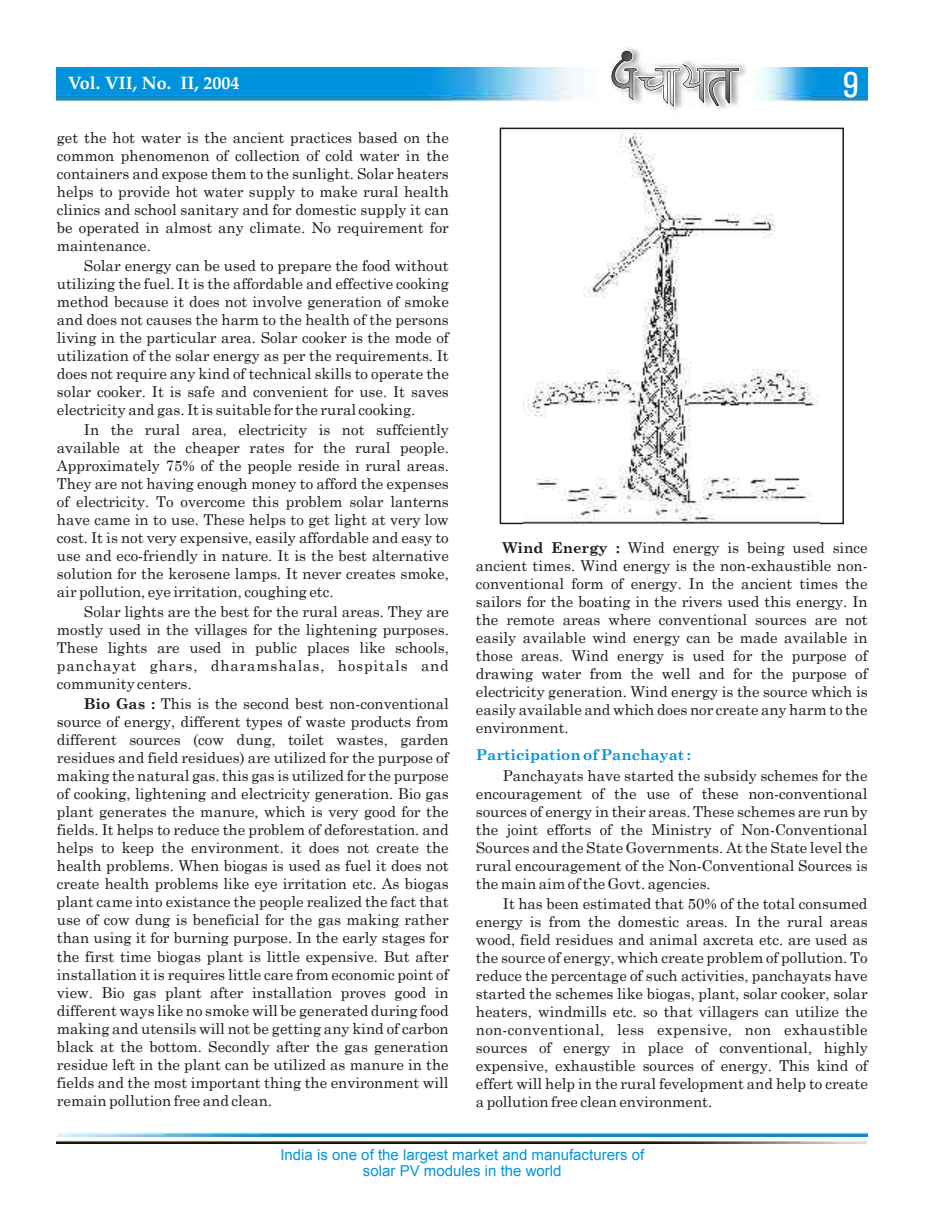
<style>
.page{position:relative;width:951px;height:1225px;background:#fff}
.page>*{position:absolute;margin:0;border:0;box-sizing:border-box;transform-origin:0 0}
.t1{font:36px "Univers Condensed";color:#fff}
.t2{font:700 18px "Palatino";color:#fff}
.t3{font:15px/18px "Century Schoolbook";color:#1f1a17;text-align:justify}
.t4{font:15px/16.8px "Arial";color:#0094de;text-align:center}
.t5{font:700 15px "Century Schoolbook";color:#0094de}
.s1{font-weight:700}
</style>
<div class="page">
<img style="left:57px;top:68px;width:528px;height:33px">
<img style="left:752px;top:68px;width:115px;height:33px">
<img style="left:740px;top:64px;width:6px;height:12px">
<svg style="left:609px;top:47px;width:131px;height:81px"></svg>
<img style="left:57px;top:1133px;width:810px;height:3px">
<img style="left:57px;top:1140px;width:810px;height:3px">
<div style="left:499px;top:128px;width:344px;height:396px;border:2px solid #1f1a17"></div>
<img style="left:523px;top:131px;width:296px;height:394px">
<p class="t2" style="left:68px;top:76px;width:173px">Vol. VII, No. II, 2004</p>
<h1 class="t1" style="left:842px;top:72px;width:18px">9</h1>
<p class="t3" style="left:57px;top:130px;width:393px">get the hot water is the ancient practices based on the common phenomenon of collection of cold water in the containers and expose them to the sunlight. Solar heaters helps to provide hot water supply to make rural health clinics and school sanitary and for domestic supply it can be operated in almost any climate. No requirement for maintenance.</p>
<p class="t3" style="left:57px;top:258px;width:393px;text-indent:27px">Solar energy can be used to prepare the food without utilizing the fuel. It is the affordable and effective cooking method because it does not involve generation of smoke and does not causes the harm to the health of the persons living in the particular area. Solar cooker is the mode of utilization of the solar energy as per the requirements. It does not require any kind of technical skills to operate the solar cooker. It is safe and convenient for use. It saves electricity and gas. It is suitable for the rural cooking.</p>
<p class="t3" style="left:57px;top:422px;width:393px;text-indent:27px">In the rural area, electricity is not suffciently available at the cheaper rates for the rural people.<br>Approximately 75% of the people reside in rural areas.<br>They are not having enough money to afford the expenses of electricity. To overcome this problem solar lanterns have came in to use. These helps to get light at very low cost. It is not very expensive, easily affordable and easy to use and eco-friendly in nature. It is the best alternative solution for the kerosene lamps. It never creates smoke, air pollution, eye irritation, coughing etc.</p>
<p class="t3" style="left:57px;top:604px;width:393px;text-indent:27px">Solar lights are the best for the rural areas. They are mostly used in the villages for the lightening purposes.<br>These lights are used in public places like schools, panchayat ghars, dharamshalas, hospitals and community centers.</p>
<p class="t3" style="left:57px;top:696px;width:393px;text-indent:27px"><span class="s1">Bio Gas :</span> This is the second best non-conventional source of energy, different types of waste products from different sources (cow dung, toilet wastes, garden residues and field residues) are utilized for the purpose of making the natural gas. this gas is utilized for the purpose of cooking, lightening and electricity generation. Bio gas plant generates the manure, which is very good for the fields. It helps to reduce the problem of deforestation. and helps to keep the environment. it does not create the health problems. When biogas is used as fuel it does not create health problems like eye irritation etc. As biogas plant came into existance the people realized the fact that use of cow dung is beneficial for the gas making rather than using it for burning purpose. In the early stages for the first time biogas plant is little expensive. But after installation it is requires little care from economic point of view. Bio gas plant after installation proves good in different ways like no smoke will be generated during food making and utensils will not be getting any kind of carbon black at the bottom. Secondly after the gas generation residue left in the plant can be utilized as manure in the fields and the most important thing the environment will remain pollution free and clean.</p>
<p class="t3" style="left:475px;top:540px;width:393px;text-indent:27px"><span class="s1">Wind Energy :</span> Wind energy is being used since ancient times. Wind energy is the non-exhaustible non&shy;conventional form of energy. In the ancient times the sailors for the boating in the rivers used this energy. In the remote areas where conventional sources are not easily available wind energy can be made available in those areas. Wind energy is used for the purpose of drawing water from the well and for the purpose of electricity generation. Wind energy is the source which is easily available and which does nor create any harm to the environment.</p>
<p class="t3" style="left:475px;top:768px;width:393px;text-indent:27px">Panchayats have started the subsidy schemes for the encouragement of the use of these non-conventional sources of energy in their areas. These schemes are run by the joint efforts of the Ministry of Non-Conventional Sources and the State Governments. At the State level the rural encouragement of the Non-Conventional Sources is the main aim of the Govt. agencies.</p>
<p class="t3" style="left:475px;top:896px;width:393px;text-indent:27px">It has been estimated that 50% of the total consumed energy is from the domestic areas. In the rural areas wood, field residues and animal axcreta etc. are used as the source of energy, which create problem of pollution. To reduce the percentage of such activities, panchayats have started the schemes like biogas, plant, solar cooker, solar heaters, windmills etc. so that villagers can utilize the non-conventional, less expensive, non exhaustible sources of energy in place of conventional, highly expensive, exhaustible sources of energy. This kind of effert will help in the rural fevelopment and help to create a pollution free clean environment.</p>
<p class="t5" style="left:475px;top:748px;width:217px">Participation of Panchayat :</p>
<p class="t4" style="left:280px;top:1147px;width:365px">India is one of the largest market and manufacturers of solar PV modules in the world</p>
</div>
